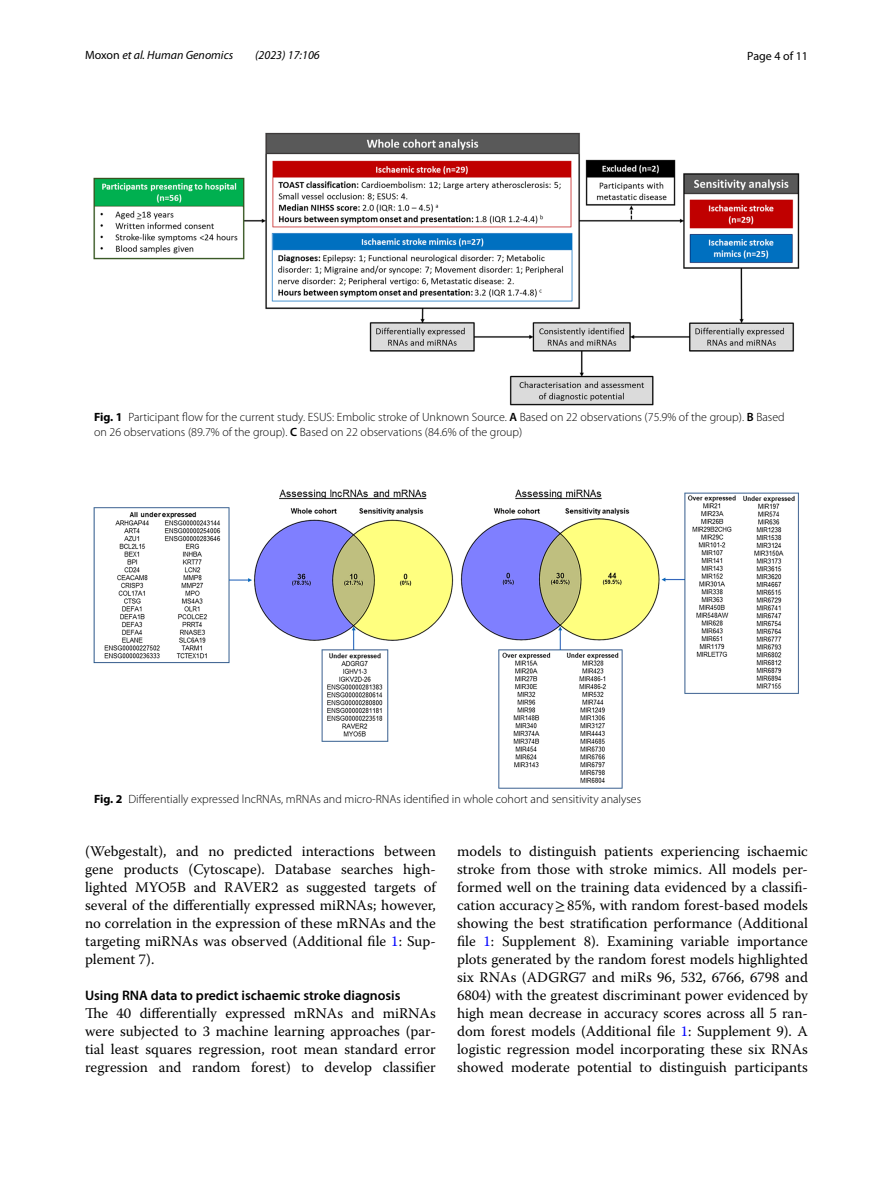
<style>
.page{position:relative;width:893px;height:1187px;background:#fff}
.page>*{position:absolute;margin:0;border:0;box-sizing:border-box;transform-origin:0 0}
.t1{font:14.7px/18px "Warnock Pro";color:#000;text-align:justify}
.t2{font:600 13.8px "Myriad Pro";color:#000}
.t3{font:300 12px/15px "Myriad Pro";color:#000}
.t4{font:italic 12px "Myriad Pro";color:#000}
.t5{font:12px "Myriad Pro";color:#000}
.s1{font-style:normal}
.s2{font-weight:700}
.s3{font-weight:600}
.s4{color:#00f}
.s5{font-family:"STIX"}
</style>
<div class="page">
<img style="left:94px;top:133px;width:705px;height:273px">
<img style="left:94px;top:489px;width:705px;height:299px">
<p class="t4" style="left:85px;top:48px;width:150px"><span class="s1">Moxon</span> et al. Human Genomics</p>
<p class="t4" style="left:255px;top:48px;width:66px">(2023) 17:106</p>
<p class="t5" style="left:747px;top:48px;width:62px">Page 4 of 11</p>
<p class="t3" style="left:94px;top:409px;width:692px"><span class="s2">Fig. 1</span> Participant flow for the current study. ESUS: Embolic stroke of Unknown Source. <span class="s3">A</span> Based on 22 observations (75.9% of the group). <span class="s3">B</span> Based on 26 observations (89.7% of the group). <span class="s3">C</span> Based on 22 observations (84.6% of the group)</p>
<p class="t3" style="left:94px;top:792px;width:549px"><span class="s2">Fig. 2</span> Differentially expressed lncRNAs, mRNAs and micro-RNAs identified in whole cohort and sensitivity analyses</p>
<p class="t1" style="left:85px;top:841px;width:352px">(Webgestalt), and no predicted interactions between gene products (Cytoscape). Database searches high&shy;lighted MYO5B and RAVER2 as suggested targets of several of the differentially expressed miRNAs; however, no correlation in the expression of these mRNAs and the targeting miRNAs was observed (Additional file <span class="s4">1</span>: Sup&shy;plement 7).</p>
<p class="t2" style="left:85px;top:986px;width:317px">Using RNA data to predict ischaemic stroke diagnosis</p>
<p class="t1" style="left:85px;top:1003px;width:352px">The 40 differentially expressed mRNAs and miRNAs were subjected to 3 machine learning approaches (par&shy;tial least squares regression, root mean standard error regression and random forest) to develop classifier</p>
<p class="t1" style="left:457px;top:841px;width:352px">models to distinguish patients experiencing ischaemic stroke from those with stroke mimics. All models per&shy;formed well on the training data evidenced by a classifi&shy;cation accuracy<span class="s5">≥</span>85%, with random forest-based models showing the best stratification performance (Additional file <span class="s4">1</span>: Supplement 8). Examining variable importance plots generated by the random forest models highlighted six RNAs (ADGRG7 and miRs 96, 532, 6766, 6798 and 6804) with the greatest discriminant power evidenced by high mean decrease in accuracy scores across all 5 ran&shy;dom forest models (Additional file <span class="s4">1</span>: Supplement 9). A logistic regression model incorporating these six RNAs showed moderate potential to distinguish participants</p>
</div>
